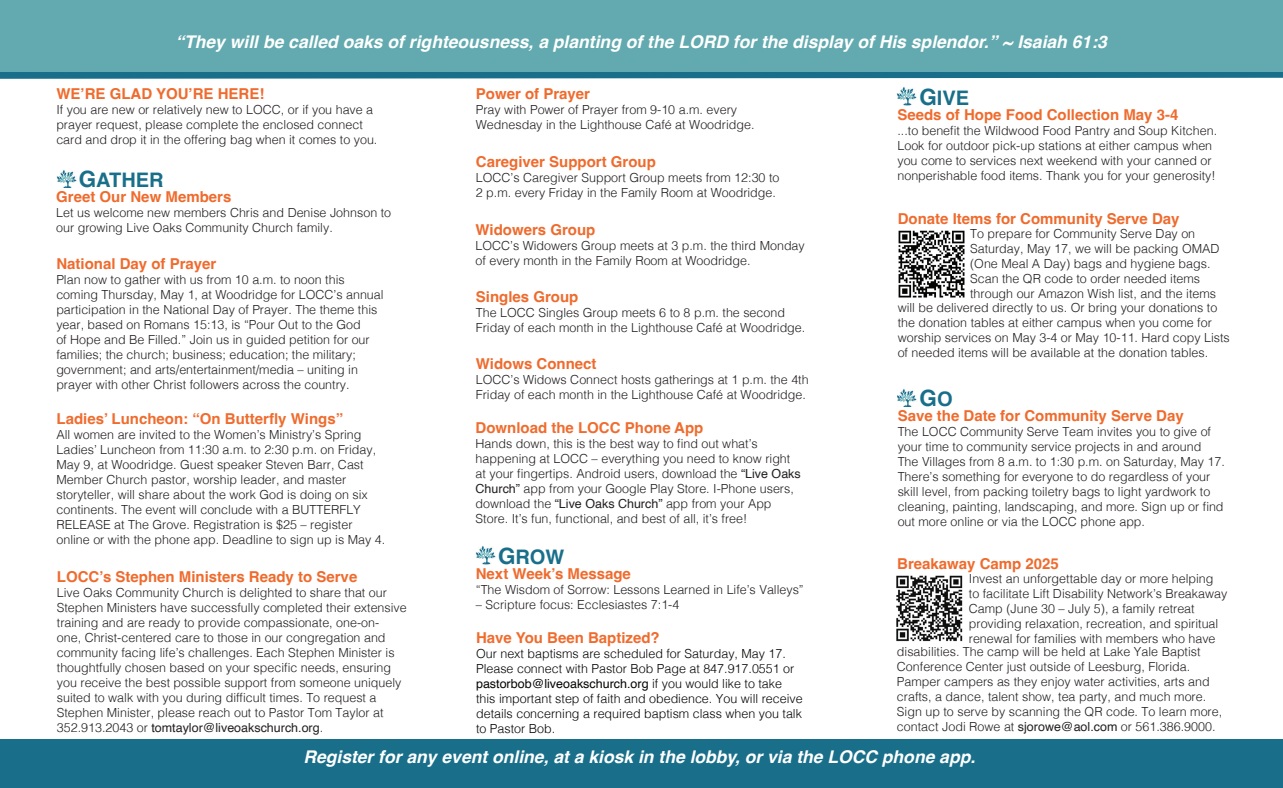
<style>
.page{position:relative;width:1283px;height:788px;background:#fff}
.page>*{position:absolute;margin:0;border:0;box-sizing:border-box;transform-origin:0 0}
.t1{font:700 22.5px "Helvetica";color:#196f8a}
.t2{font:700 20px "Helvetica";color:#196f8a}
.t3{font:italic 700 17.5px "Helvetica";color:#fff}
.t4{font:700 15px "Helvetica";color:#ef6b2d}
.t5{font:700 15px "Helvetica";color:#ef6c2e}
.t6{font:300 12.5px/15px "Helvetica";color:#231f20}
.t7{font:300 12.5px/15px "Helvetica";color:#040503}
.s1{font-size:22.5px}
.s2{font-weight:400}
.s3{font-size:20px}
</style>
<div class="page">
<svg style="left:0;top:71px;width:1282px;height:8px;fill:#196f8a"></svg>
<div style="left:0;top:0;width:1282px;height:71px;background:#62aaaf"></div>
<img style="left:56px;top:170px;width:21px;height:18px">
<div style="left:0;top:739px;width:1282px;height:49px;background:#196f8a"></div>
<img style="left:897px;top:389px;width:20px;height:18px">
<img style="left:897px;top:87px;width:20px;height:18px">
<img style="left:475px;top:546px;width:21px;height:18px">
<img style="left:898px;top:230px;width:67px;height:68px">
<img style="left:896px;top:575px;width:66px;height:67px">
<h3 class="t3" style="left:175px;top:31px;width:933px">“They will be called oaks of righteousness, a planting of the LORD for the display of His splendor.” ~ Isaiah 61:3</h3>
<p class="t4" style="left:56px;top:85px;width:210px">WE’RE GLAD YOU’RE HERE!</p>
<p class="t6" style="left:56px;top:101px;width:322px">If you are new or relatively new to LOCC, or if you have a prayer request, please complete the enclosed connect card and drop it in the offering bag when it comes to you.</p>
<h2 class="t2" style="left:79px;top:168px;width:86px"><span class="s1">G</span>ATHER</h2>
<p class="t4" style="left:56px;top:187px;width:177px">Greet Our New Members</p>
<p class="t6" style="left:56px;top:204px;width:336px">Let us welcome new members Chris and Denise Johnson to our growing Live Oaks Community Church family.</p>
<p class="t4" style="left:56px;top:254px;width:162px">National Day of Prayer</p>
<p class="t6" style="left:56px;top:271px;width:329px">Plan now to gather with us from 10 a.m. to noon this coming Thursday, May 1, at Woodridge for LOCC’s annual participation in the National Day of Prayer. The theme this year, based on Romans 15:13, is “Pour Out to the God<br>of Hope and Be Filled.” Join us in guided petition for our families; the church; business; education; the military; government; and arts/entertainment/media – uniting in prayer with other Christ followers across the country.</p>
<p class="t5" style="left:57px;top:410px;width:288px">Ladies’ Luncheon: “On Butterfly Wings”</p>
<p class="t6" style="left:57px;top:426px;width:330px">All women are invited to the Women’s Ministry’s Spring Ladies’ Luncheon from 11:30 a.m. to 2:30 p.m. on Friday, May 9, at Woodridge. Guest speaker Steven Barr, Cast Member Church pastor, worship leader, and master storyteller, will share about the work God is doing on six continents. The event will conclude with a BUTTERFLY RELEASE at The Grove. Registration is $25 – register online or with the phone app. Deadline to sign up is May 4.</p>
<p class="t4" style="left:57px;top:567px;width:302px">LOCC’s Stephen Ministers Ready to Serve</p>
<p class="t6" style="left:57px;top:584px;width:351px">Live Oaks Community Church is delighted to share that our Stephen Ministers have successfully completed their extensive training and are ready to provide compassionate, one-on-<br>one, Christ-centered care to those in our congregation and community facing life’s challenges. Each Stephen Minister is thoughtfully chosen based on your specific needs, ensuring you receive the best possible support from someone uniquely suited to walk with you during difficult times. To request a Stephen Minister, please reach out to Pastor Tom Taylor at 352.913.2043 or <span class="s2">tomtaylor@liveoakschurch.org</span>.</p>
<p class="t4" style="left:476px;top:85px;width:116px">Power of Prayer</p>
<p class="t6" style="left:476px;top:101px;width:280px">Pray with Power of Prayer from 9-10 a.m. every<br>Wednesday in the Lighthouse Café at Woodridge.</p>
<p class="t4" style="left:476px;top:153px;width:182px">Caregiver Support Group</p>
<p class="t6" style="left:476px;top:169px;width:305px">LOCC’s Caregiver Support Group meets from 12:30 to<br>2 p.m. every Friday in the Family Room at Woodridge.</p>
<p class="t4" style="left:475px;top:221px;width:121px">Widowers Group</p>
<p class="t6" style="left:475px;top:237px;width:331px">LOCC’s Widowers Group meets at 3 p.m. the third Monday of every month in the Family Room at Woodridge.</p>
<p class="t4" style="left:476px;top:288px;width:104px">Singles Group</p>
<p class="t6" style="left:476px;top:304px;width:331px">The LOCC Singles Group meets 6 to 8 p.m. the second<br>Friday of each month in the Lighthouse Café at Woodridge.</p>
<p class="t4" style="left:476px;top:354px;width:122px">Widows Connect</p>
<p class="t6" style="left:476px;top:371px;width:334px">LOCC’s Widows Connect hosts gatherings at 1 p.m. the 4th<br>Friday of each month in the Lighthouse Café at Woodridge.</p>
<p class="t5" style="left:475px;top:418px;width:229px">Download the LOCC Phone App</p>
<p class="t6" style="left:475px;top:435px;width:327px">Hands down, this is the best way to find out what’s happening at LOCC – everything you need to know right at your fingertips. Android users, download the <span class="s2">“Live Oaks Church”</span> app from your Google Play Store. I-Phone users, download the <span class="s2">“Live Oaks Church”</span> app from your App Store. It’s fun, functional, and best of all, it’s free!</p>
<h2 class="t2" style="left:498px;top:544px;width:68px"><span class="s1">G</span>ROW</h2>
<p class="t4" style="left:476px;top:564px;width:157px">Next Week’s Message</p>
<p class="t6" style="left:476px;top:581px;width:329px">“The Wisdom of Sorrow: Lessons Learned in Life’s Valleys”</p>
<p class="t6" style="left:476px;top:596px;width:205px">– Scripture focus: Ecclesiastes 7:1-4</p>
<p class="t5" style="left:476px;top:628px;width:185px">Have You Been Baptized?</p>
<p class="t7" style="left:476px;top:644px;width:328px">Our next baptisms are scheduled for Saturday, May 17.<br>Please connect with Pastor Bob Page at 847.917.0551 or <span class="s2">pastorbob@liveoakschurch.org</span> if you would like to take this important step of faith and obedience. You will receive details concerning a required baptism class when you talk to Pastor Bob.</p>
<h2 class="t2" style="left:919px;top:85px;width:51px"><span class="s1">G</span>IVE</h2>
<p class="t4" style="left:897px;top:106px;width:282px">Seeds of Hope Food Collection May 3-4</p>
<p class="t6" style="left:897px;top:122px;width:321px">...to benefit the Wildwood Food Pantry and Soup Kitchen.<br>Look for outdoor pick-up stations at either campus when you come to services next weekend with your canned or nonperishable food items. Thank you for your generosity!</p>
<p class="t4" style="left:897px;top:210px;width:283px">Donate Items for Community Serve Day</p>
<p class="t6" style="left:970px;top:225px;width:251px">To prepare for Community Serve Day on Saturday, May 17, we will be packing OMAD (One Meal A Day) bags and hygiene bags.<br>Scan the QR code to order needed items through our Amazon Wish list, and the items</p>
<p class="t6" style="left:897px;top:299px;width:334px">will be delivered directly to us. Or bring your donations to the donation tables at either campus when you come for worship services on May 3-4 or May 10-11. Hard copy Lists of needed items will be available at the donation tables.</p>
<h1 class="t1" style="left:919px;top:384px;width:35px">G<span class="s3">O</span></h1>
<p class="t4" style="left:897px;top:407px;width:287px">Save the Date for Community Serve Day</p>
<p class="t6" style="left:897px;top:423px;width:329px">The LOCC Community Serve Team invites you to give of your time to community service projects in and around The Villages from 8 a.m. to 1:30 p.m. on Saturday, May 17.<br>There’s something for everyone to do regardless of your skill level, from packing toiletry bags to light yardwork to cleaning, painting, landscaping, and more. Sign up or find out more online or via the LOCC phone app.</p>
<p class="t4" style="left:897px;top:554px;width:163px">Breakaway Camp 2025</p>
<p class="t6" style="left:968px;top:570px;width:260px">Invest an unforgettable day or more helping<br>to facilitate Lift Disability Network’s Breakaway Camp (June 30 – July 5), a family retreat providing relaxation, recreation, and spiritual renewal for families with members who have</p>
<p class="t6" style="left:897px;top:643px;width:327px">disabilities. The camp will be held at Lake Yale Baptist Conference Center just outside of Leesburg, Florida.<br>Pamper campers as they enjoy water activities, arts and crafts, a dance, talent show, tea party, and much more.<br>Sign up to serve by scanning the QR code. To learn more, contact Jodi Rowe at <span class="s2">sjorowe@aol.com</span> or 561.386.9000.</p>
<h3 class="t3" style="left:303px;top:745px;width:673px">Register for any event online, at a kiosk in the lobby, or via the LOCC phone app.</h3>
</div>
